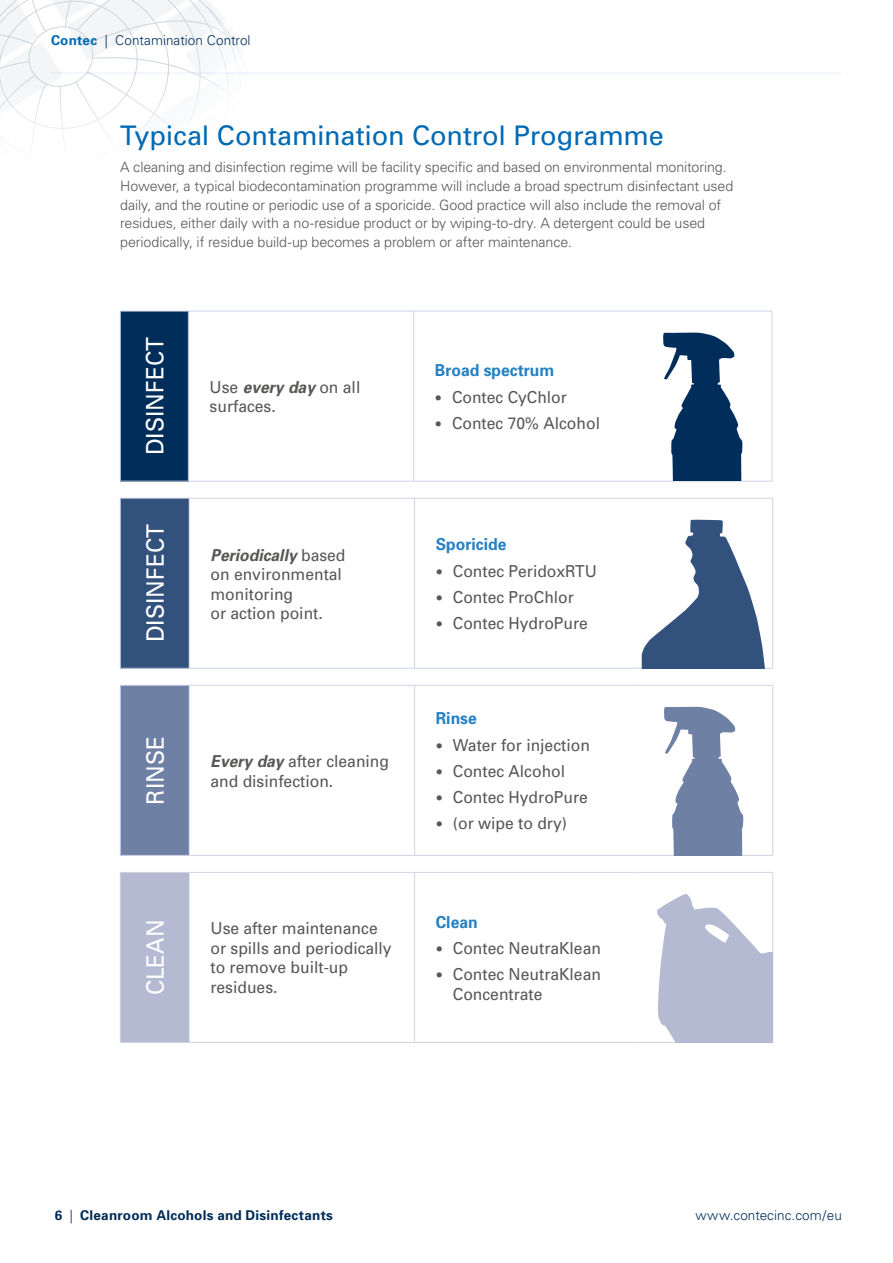
<style>
.page{position:relative;width:893px;height:1263px;background:#fff}
.page>*{position:absolute;margin:0;border:0;box-sizing:border-box;transform-origin:0 0}
.NEW_Main_page_headin{font:27px "Univers";letter-spacing:-.005em;color:#0069b4}
.NEW_Table_product_bo{font:24px "Univers";color:#fff;scale:.95 1}
.NEW_Table_product_bo-2{font:16.5px/19.5px "Univers";color:#575756;scale:.95 1}
.NEW_Table_product_bo-3{font:700 16.5px "Univers";color:#2581c4;scale:.95 1}
.NEW_Body_copy{font:300 14.25px/18.8px "Univers";letter-spacing:-.01em;color:#575756}
.t1{font:300 13.5px "Univers";letter-spacing:.005em;color:#002d59}
.t2{font:700 13.5px "Univers";letter-spacing:.02em;color:#002d59}
.s1{font-weight:700;color:#0069b4}
.s2{font-weight:700;font-style:italic}
.s3{font-weight:300;font-size:14.25px}
.s4{font-weight:300}
</style>
<div class="page">
<hr style="left:51px;top:73px;width:791px;height:1px;background:#e9eef9">
<svg style="left:0;top:0;width:262px;height:145px"></svg>
<div style="left:120px;top:311px;width:68px;height:170px;background:#002d59"></div>
<hr style="left:120px;top:311px;width:68px;height:1px;background:#d0d4e4">
<hr style="left:120px;top:311px;width:1px;height:170px;background:#d0d4e4">
<hr style="left:188px;top:311px;width:226px;height:1px;background:#d0d4e4">
<hr style="left:188px;top:311px;width:1px;height:170px;background:#d0d4e4">
<hr style="left:414px;top:311px;width:221px;height:1px;background:#d0d4e4">
<hr style="left:413px;top:311px;width:1px;height:170px;background:#d0d4e4">
<hr style="left:635px;top:311px;width:137px;height:1px;background:#d0d4e4">
<hr style="left:772px;top:311px;width:1px;height:170px;background:#d0d4e4">
<hr style="left:120px;top:481px;width:68px;height:1px;background:#d0d4e4">
<hr style="left:188px;top:481px;width:226px;height:1px;background:#d0d4e4">
<hr style="left:414px;top:481px;width:221px;height:1px;background:#d0d4e4">
<hr style="left:635px;top:481px;width:137px;height:1px;background:#d0d4e4">
<svg style="left:662px;top:332px;width:82px;height:149px"></svg>
<div style="left:120px;top:498px;width:69px;height:170px;background:#32517c"></div>
<hr style="left:120px;top:498px;width:69px;height:1px;background:#d0d4e4">
<hr style="left:120px;top:498px;width:1px;height:170px;background:#d0d4e4">
<hr style="left:189px;top:498px;width:226px;height:1px;background:#d0d4e4">
<hr style="left:189px;top:498px;width:1px;height:170px;background:#d0d4e4">
<hr style="left:415px;top:498px;width:221px;height:1px;background:#d0d4e4">
<hr style="left:414px;top:498px;width:1px;height:170px;background:#d0d4e4">
<hr style="left:636px;top:498px;width:137px;height:1px;background:#d0d4e4">
<hr style="left:772px;top:498px;width:1px;height:170px;background:#d0d4e4">
<hr style="left:120px;top:668px;width:69px;height:1px;background:#d0d4e4">
<hr style="left:189px;top:668px;width:226px;height:1px;background:#d0d4e4">
<hr style="left:415px;top:668px;width:221px;height:1px;background:#d0d4e4">
<hr style="left:636px;top:668px;width:137px;height:1px;background:#d0d4e4">
<svg style="left:641px;top:519px;width:126px;height:149px"></svg>
<div style="left:120px;top:685px;width:69px;height:170px;background:#6f80a5"></div>
<hr style="left:120px;top:685px;width:69px;height:1px;background:#d0d4e4">
<hr style="left:120px;top:685px;width:1px;height:170px;background:#d0d4e4">
<hr style="left:189px;top:685px;width:226px;height:1px;background:#d0d4e4">
<hr style="left:189px;top:685px;width:1px;height:170px;background:#d0d4e4">
<hr style="left:415px;top:685px;width:221px;height:1px;background:#d0d4e4">
<hr style="left:414px;top:685px;width:1px;height:170px;background:#d0d4e4">
<hr style="left:636px;top:685px;width:137px;height:1px;background:#d0d4e4">
<hr style="left:772px;top:685px;width:1px;height:170px;background:#d0d4e4">
<hr style="left:120px;top:855px;width:69px;height:1px;background:#d0d4e4">
<hr style="left:189px;top:855px;width:226px;height:1px;background:#d0d4e4">
<hr style="left:415px;top:855px;width:221px;height:1px;background:#d0d4e4">
<hr style="left:636px;top:855px;width:137px;height:1px;background:#d0d4e4">
<svg style="left:664px;top:706px;width:80px;height:149px"></svg>
<div style="left:120px;top:872px;width:69px;height:170px;background:#b3bad2"></div>
<hr style="left:120px;top:872px;width:69px;height:1px;background:#d0d4e4">
<hr style="left:120px;top:872px;width:1px;height:170px;background:#d0d4e4">
<hr style="left:189px;top:872px;width:226px;height:1px;background:#d0d4e4">
<hr style="left:189px;top:872px;width:1px;height:170px;background:#d0d4e4">
<hr style="left:415px;top:872px;width:221px;height:1px;background:#d0d4e4">
<hr style="left:414px;top:872px;width:1px;height:170px;background:#d0d4e4">
<hr style="left:636px;top:872px;width:137px;height:1px;background:#d0d4e4">
<hr style="left:772px;top:872px;width:1px;height:170px;background:#d0d4e4">
<hr style="left:120px;top:1042px;width:69px;height:1px;background:#d0d4e4">
<hr style="left:189px;top:1042px;width:226px;height:1px;background:#d0d4e4">
<hr style="left:415px;top:1042px;width:221px;height:1px;background:#d0d4e4">
<hr style="left:636px;top:1042px;width:137px;height:1px;background:#d0d4e4">
<svg style="left:657px;top:894px;width:115px;height:148px"></svg>
<p class="t1" style="left:51px;top:32px;width:201px"><span class="s1">Contec</span> | Contamination Control</p>
<p class="NEW_Main_page_headin" style="left:120px;top:120px;width:545px">Typical Contamination Control Programme</p>
<p class="NEW_Body_copy" style="left:120px;top:158px;width:615px">A cleaning and disinfection regime will be facility specific and based on environmental monitoring.<br>However, a typical biodecontamination programme will include a broad spectrum disinfectant used daily, and the routine or periodic use of a sporicide. Good practice will also include the removal of residues, either daily with a no-residue product or by wiping-to-dry. A detergent could be used periodically, if residue build-up becomes a problem or after maintenance.</p>
<p class="NEW_Table_product_bo" style="left:141px;top:455px;width:126px;rotate:-90deg">DISINFECT</p>
<p class="NEW_Table_product_bo" style="left:141px;top:642px;width:126px;rotate:-90deg">DISINFECT</p>
<p class="NEW_Table_product_bo" style="left:141px;top:804px;width:74px;rotate:-90deg">RINSE</p>
<p class="NEW_Table_product_bo-2" style="left:210px;top:377px;width:160px">Use <span class="s2">every day</span> on all surfaces.</p>
<p class="NEW_Table_product_bo-2" style="left:210px;top:545px;width:144px"><span class="s2">Periodically</span> based on environmental monitoring<br>or action point.</p>
<p class="NEW_Table_product_bo-2" style="left:210px;top:752px;width:189px"><span class="s2">Every day</span> after cleaning and disinfection.</p>
<p class="NEW_Table_product_bo" style="left:141px;top:995px;width:82px;rotate:-90deg">CLEAN</p>
<p class="NEW_Table_product_bo-2" style="left:210px;top:919px;width:192px">Use after maintenance or spills and periodically to remove built-up residues.</p>
<p class="NEW_Table_product_bo-3" style="left:435px;top:361px;width:127px">Broad spectrum</p>
<p class="NEW_Table_product_bo-2" style="left:435px;top:387px;width:140px"><span class="s3">•</span> Contec CyChlor</p>
<p class="NEW_Table_product_bo-2" style="left:435px;top:413px;width:175px"><span class="s3">•</span> Contec 70% Alcohol</p>
<p class="NEW_Table_product_bo-3" style="left:436px;top:535px;width:76px">Sporicide</p>
<p class="NEW_Table_product_bo-2" style="left:436px;top:561px;width:171px"><span class="s3">•</span> Contec PeridoxRTU</p>
<p class="NEW_Table_product_bo-2" style="left:436px;top:587px;width:147px"><span class="s3">•</span> Contec ProChlor</p>
<p class="NEW_Table_product_bo-2" style="left:436px;top:614px;width:162px"><span class="s3">•</span> Contec HydroPure</p>
<p class="NEW_Table_product_bo-3" style="left:436px;top:708px;width:45px">Rinse</p>
<p class="NEW_Table_product_bo-2" style="left:436px;top:735px;width:164px"><span class="s3">•</span> Water for injection</p>
<p class="NEW_Table_product_bo-2" style="left:436px;top:761px;width:138px"><span class="s3">•</span> Contec Alcohol</p>
<p class="NEW_Table_product_bo-2" style="left:436px;top:788px;width:162px"><span class="s3">•</span> Contec HydroPure</p>
<p class="NEW_Table_product_bo-2" style="left:436px;top:814px;width:139px"><span class="s3">•</span> (or wipe to dry)</p>
<p class="NEW_Table_product_bo-3" style="left:436px;top:912px;width:46px">Clean</p>
<p class="NEW_Table_product_bo-2" style="left:436px;top:939px;width:175px"><span class="s3">•</span> Contec NeutraKlean</p>
<p class="NEW_Table_product_bo-2" style="left:453px;top:965px;width:157px;text-indent:-17px"><span class="s3">•</span> Contec NeutraKlean<br>Concentrate</p>
<p class="t2" style="left:55px;top:1207px;width:280px">6 <span class="s4">|</span> Cleanroom Alcohols and Disinfectants</p>
<p class="t1" style="left:695px;top:1207px;width:148px">www.contecinc.com/eu</p>
</div>
